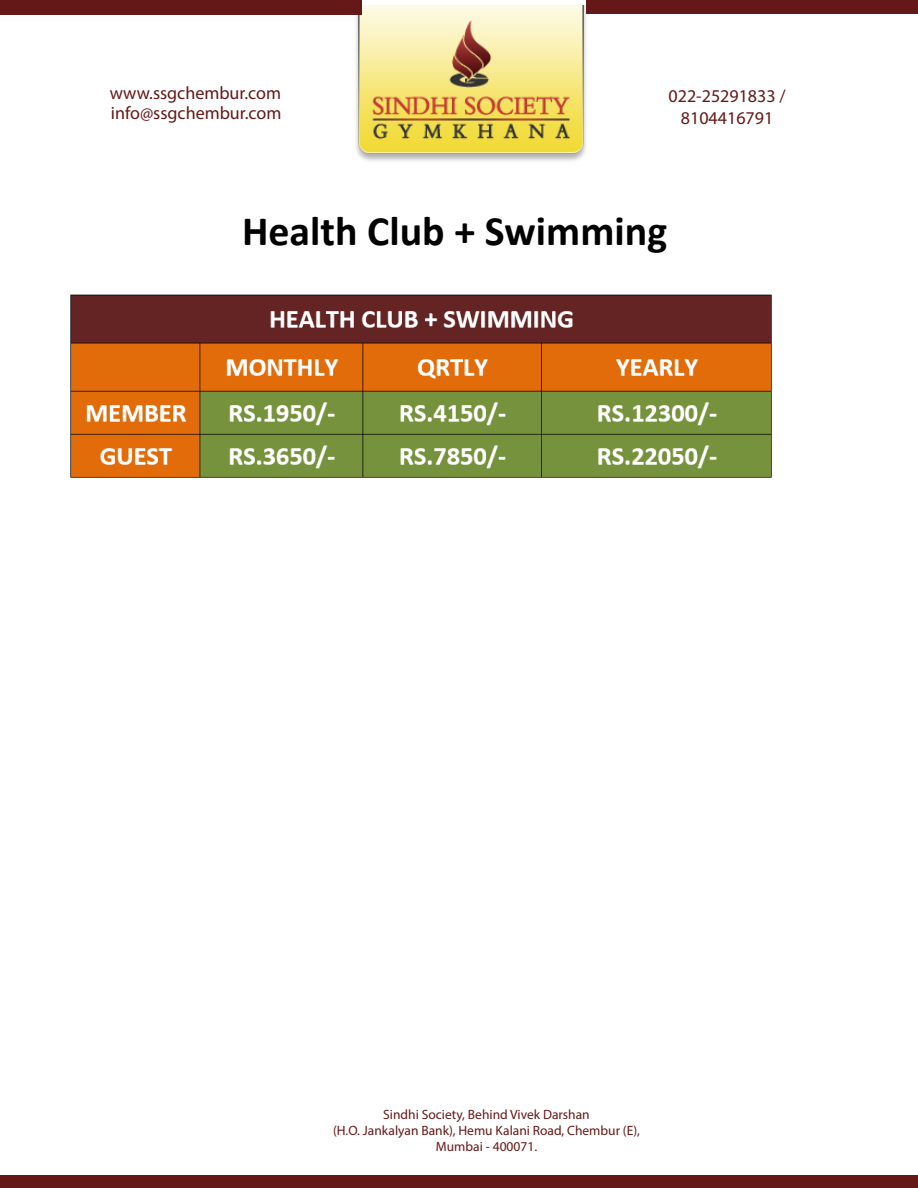
<style>
.page{position:relative;width:918px;height:1188px;background:#fff}
.page>*{position:absolute;margin:0;border:0;box-sizing:border-box;transform-origin:0 0}
.t1{font:700 42px "Calibri";color:#000}
.t2{font:18px/21.6px "Myriad Pro";color:#641817;text-align:center}
.t3{font:13.5px/16.2px "Myriad Pro";color:#641817;text-align:center}
</style>
<div class="page">
<img style="left:355px;top:5px;width:233px;height:156px">
<div style="left:0;top:1175px;width:918px;height:13px;background:#641817"></div>
<div style="left:586px;top:0;width:332px;height:13px;background:#641817"></div>
<div style="left:0;top:0;width:362px;height:14px;background:#641817"></div>
<img style="left:70px;top:294px;width:702px;height:184px">
<h2 class="t2" style="left:110px;top:81px;width:173px">www.ssgchembur.com</h2>
<h2 class="t2" style="left:111px;top:102px;width:172px">info@ssgchembur.com</h2>
<h2 class="t2" style="left:669px;top:85px;width:119px">022-25291833 /<br>8104416791</h2>
<h1 class="t1" style="left:242px;top:201px;width:427px">Health Club + Swimming</h1>
<p class="t3" style="left:333px;top:1106px;width:309px">Sindhi Society, Behind Vivek Darshan<br>(H.O. Jankalyan Bank), Hemu Kalani Road, Chembur (E),<br>Mumbai - 400071.</p>
</div>
